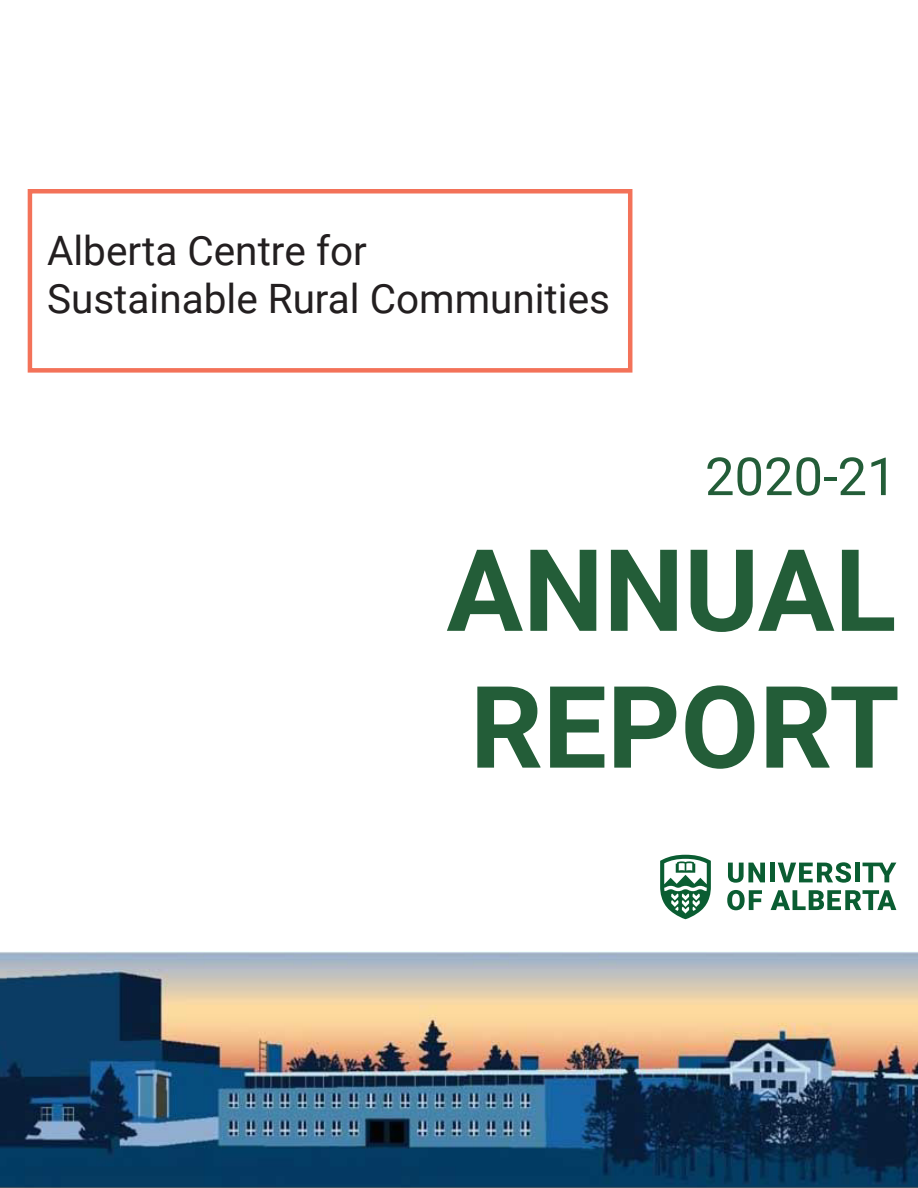
<style>
.page{position:relative;width:918px;height:1188px;background:#fff}
.page>*{position:absolute;margin:0;border:0;box-sizing:border-box;transform-origin:0 0}
.t1{font:700 114px "Roboto";color:#235d38}
.t2{font:52.5px "Roboto";color:#235d38}
.t3{font:40.5px "Roboto";color:#231f20}
</style>
<div class="page">
<div style="left:28px;top:189px;width:604px;height:184px;border:4px solid #f37259"></div>
<img style="left:0;top:951px;width:918px;height:237px">
<svg style="left:728px;top:863px;width:37px;height:20px"></svg>
<div style="left:770px;top:863px;width:5px;height:19px;background:#0a5d32"></div>
<svg style="left:778px;top:862px;width:73px;height:21px"></svg>
<div style="left:855px;top:863px;width:5px;height:19px;background:#0a5d32"></div>
<svg style="left:863px;top:863px;width:33px;height:19px"></svg>
<svg style="left:727px;top:890px;width:35px;height:20px"></svg>
<svg style="left:771px;top:890px;width:125px;height:20px"></svg>
<svg style="left:660px;top:855px;width:51px;height:64px"></svg>
<p class="t3" style="left:47px;top:222px;width:321px">Alberta Centre for</p>
<p class="t3" style="left:47px;top:270px;width:565px">Sustainable Rural Communities</p>
<p class="t2" style="left:705px;top:440px;width:193px">2020-21</p>
<p class="t1" style="left:446px;top:510px;width:452px">ANNUAL</p>
<p class="t1" style="left:470px;top:647px;width:431px">REPORT</p>
</div>
